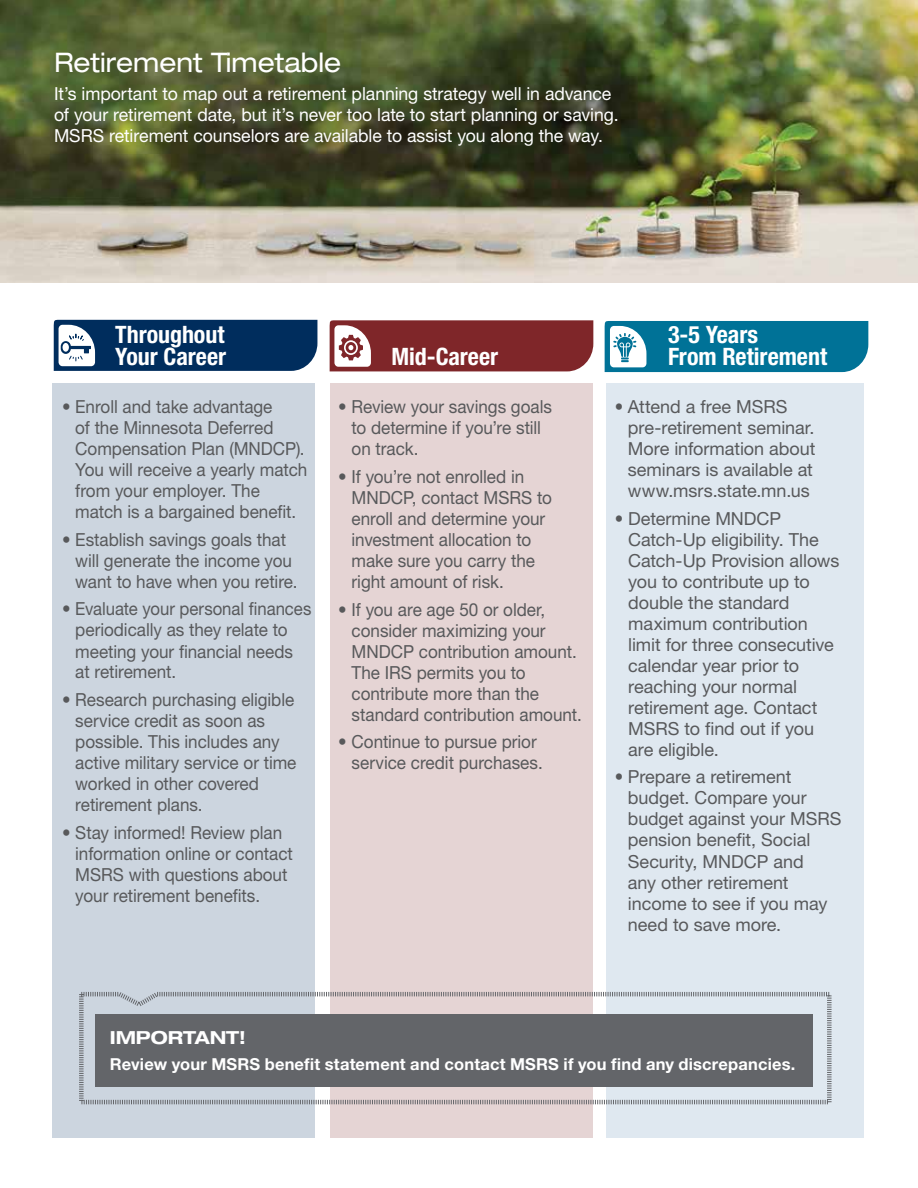
<style>
.page{position:relative;width:918px;height:1188px;background:#fff}
.page>*{position:absolute;margin:0;border:0;box-sizing:border-box;transform-origin:0 0}
.t1{font:expanded 27px "Helvetica Neue LT Std";color:#fff;scale:.95 1}
.t2{font:700 condensed 24px/22.5px "Helvetica Neue LT Std";letter-spacing:-.005em;color:#fff}
.t3{font:18px/21px "Helvetica Neue LT Std";letter-spacing:-.005em;color:#58595b;scale:.95 1}
.t4{font:18px/21px "Helvetica Neue LT Std";letter-spacing:-.005em;color:#58595b;scale:.94 1}
.t5{font:18px/21px "Helvetica Neue LT Std";letter-spacing:-.005em;color:#fff}
.t6{font:700 expanded 18px "Helvetica Neue LT Std";letter-spacing:-.005em;color:#fff}
.t7{font:700 16.5px "Helvetica Neue LT Std";letter-spacing:.01em;color:#fff}
</style>
<div class="page">
<div style="left:53px;top:383px;width:262px;height:754px;background:#ccd5df"></div>
<div style="left:330px;top:383px;width:263px;height:754px;background:#e5d4d4"></div>
<div style="left:607px;top:383px;width:257px;height:754px;background:#dfe8f0"></div>
<img style="left:0;top:0;width:918px;height:282px">
<svg style="left:79px;top:991px;width:753px;height:114px"></svg>
<svg style="left:605px;top:321px;width:263px;height:51px;background:#177ea0"></svg>
<svg style="left:330px;top:320px;width:263px;height:51px;background:#8a3a3c"></svg>
<svg style="left:54px;top:320px;width:263px;height:51px;background:#19416d"></svg>
<svg style="left:118px;top:991px;width:40px;height:16px"></svg>
<div style="left:95px;top:1014px;width:718px;height:73px;background:#636569"></div>
<h1 class="t1" style="left:54px;top:46px;width:304px">Retirement Timetable</h1>
<p class="t5" style="left:54px;top:83px;width:566px">It’s important to map out a retirement planning strategy well in advance of your retirement date, but it’s never too late to start planning or saving.</p>
<p class="t5" style="left:54px;top:125px;width:551px">MSRS retirement counselors are available to assist you along the way.</p>
<p class="t2" style="left:115px;top:323px;width:112px">Throughout<br>Your Career</p>
<p class="t2" style="left:392px;top:345px;width:108px">Mid-Career</p>
<p class="t2" style="left:668px;top:323px;width:161px">3-5 Years<br>From Retirement</p>
<p class="t3" style="left:75px;top:396px;width:246px;text-indent:-13px">• Enroll and take advantage<br>of the Minnesota Deferred<br>Compensation Plan (MNDCP).<br>You will receive a yearly match from your employer. The match is a bargained beneft.</p>
<p class="t3" style="left:75px;top:529px;width:236px;text-indent:-13px">• Establish savings goals that will generate the income you want to have when you retire.</p>
<p class="t3" style="left:75px;top:598px;width:250px;text-indent:-13px">• Evaluate your personal fnances periodically as they relate to meeting your fnancial needs at retirement.</p>
<p class="t3" style="left:75px;top:689px;width:234px;text-indent:-13px">• Research purchasing eligible service credit as soon as possible. This includes any active military service or time worked in other covered retirement plans.</p>
<p class="t3" style="left:75px;top:822px;width:231px;text-indent:-13px">• Stay informed! Review plan information online or contact<br>MSRS with questions about your retirement benefts.</p>
<p class="t3" style="left:352px;top:396px;width:212px;text-indent:-13px">• Review your savings goals to determine if you’re still on track.</p>
<p class="t3" style="left:352px;top:466px;width:212px;text-indent:-13px">• If you’re not enrolled in<br>MNDCP, contact MSRS to enroll and determine your investment allocation to make sure you carry the right amount of risk.</p>
<p class="t3" style="left:352px;top:598px;width:244px;text-indent:-13px">• If you are age 50 or older, consider maximizing your<br>MNDCP contribution amount.<br>The IRS permits you to contribute more than the standard contribution amount.</p>
<p class="t3" style="left:352px;top:731px;width:203px;text-indent:-13px">• Continue to pursue prior service credit purchases.</p>
<p class="t4" style="left:628px;top:396px;width:201px;text-indent:-13px">• Attend a free MSRS pre-retirement seminar.<br>More information about seminars is available at www.msrs.state.mn.us</p>
<p class="t4" style="left:628px;top:508px;width:226px;text-indent:-13px">• Determine MNDCP<br>Catch-Up eligibility. The<br>Catch-Up Provision allows you to contribute up to double the standard maximum contribution limit for three consecutive calendar year prior to reaching your normal retirement age. Contact<br>MSRS to fnd out if you are eligible.</p>
<p class="t4" style="left:628px;top:766px;width:229px;text-indent:-13px">• Prepare a retirement budget. Compare your budget against your MSRS pension beneft, Social<br>Security, MNDCP and<br>any other retirement income to see if you may need to save more.</p>
<p class="t6" style="left:110px;top:1026px;width:137px">IMPORTANT!</p>
<p class="t7" style="left:110px;top:1054px;width:687px">Review your MSRS beneft statement and contact MSRS if you fnd any discrepancies.</p>
</div>
